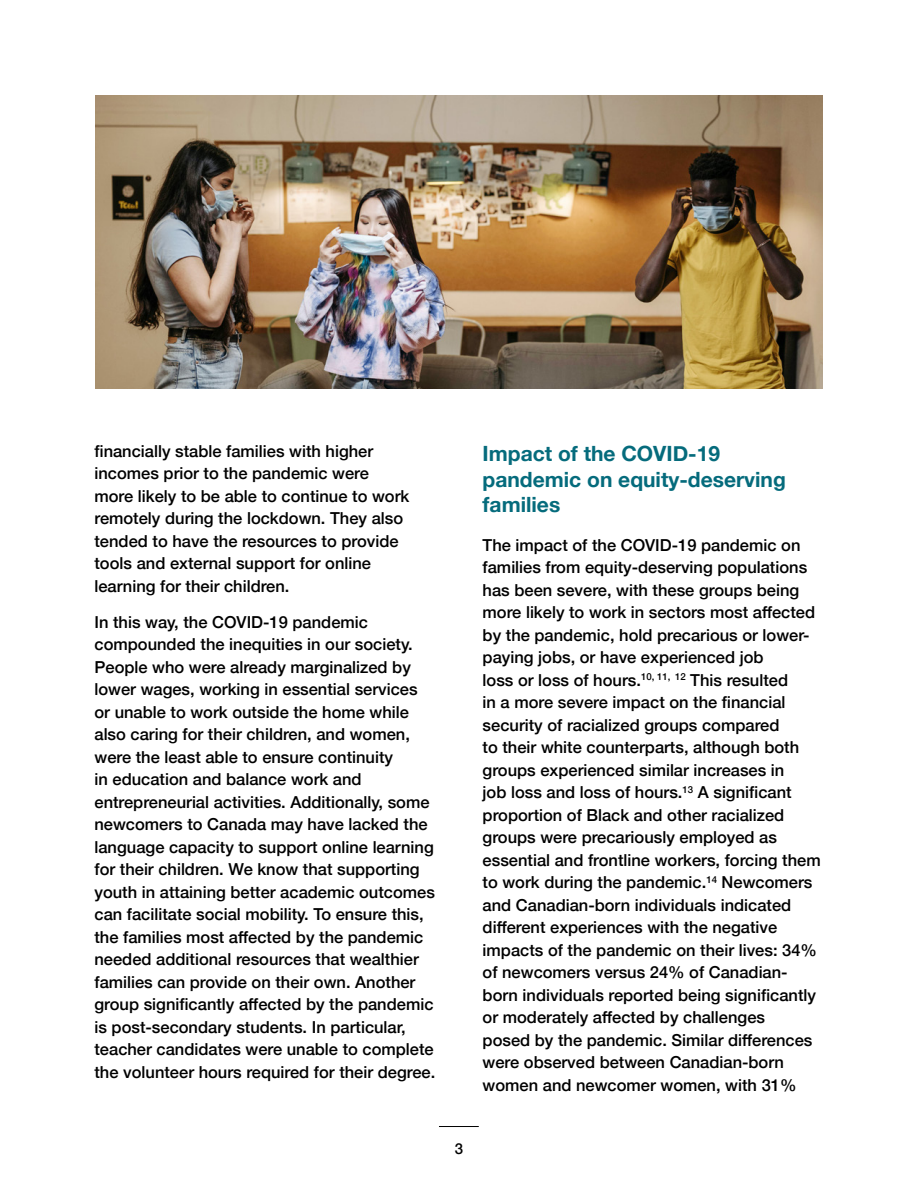
<style>
.page{position:relative;width:918px;height:1188px;background:#fff}
.page>*{position:absolute;margin:0;border:0;box-sizing:border-box;transform-origin:0 0}
.Paragraph{font:700 21px/25.5px "Helvetica Neue";color:#056b7c}
.Paragraph-2{font:500 16.5px/22.5px "Helvetica Neue";color:#000}
.H3-Text_Heading{font:500 16.5px/22.5px "Helvetica Neue";color:#000}
.t1{font:500 15px "Helvetica Neue";color:#000}
</style>
<div class="page">
<hr style="left:439px;top:1126px;width:40px;height:1px;background:#000">
<img style="left:95px;top:95px;width:728px;height:294px">
<h3 class="H3-Text_Heading" style="left:94px;top:438px;width:316px">financially stable families with higher incomes prior to the pandemic were more likely to be able to continue to work remotely during the lockdown. They also tended to have the resources to provide tools and external support for online learning for their children.</h3>
<p class="Paragraph-2" style="left:94px;top:609px;width:342px">In this way, the COVID-19 pandemic compounded the inequities in our society.<br>People who were already marginalized by lower wages, working in essential services or unable to work outside the home while also caring for their children, and women, were the least able to ensure continuity<br>in education and balance work and entrepreneurial activities. Additionally, some newcomers to Canada may have lacked the language capacity to support online learning for their children. We know that supporting youth in attaining better academic outcomes can facilitate social mobility. To ensure this, the families most affected by the pandemic needed additional resources that wealthier families can provide on their own. Another group significantly affected by the pandemic is post-secondary students. In particular, teacher candidates were unable to complete the volunteer hours required for their degree.</p>
<p class="Paragraph" style="left:483px;top:441px;width:305px">Impact of the COVID-19 pandemic on equity-deserving families</p>
<p class="Paragraph-2" style="left:483px;top:532px;width:340px">The impact of the COVID-19 pandemic on families from equity-deserving populations has been severe, with these groups being more likely to work in sectors most affected by the pandemic, hold precarious or lower&shy;paying jobs, or have experienced job<br>loss or loss of hours.<sup>10,</sup> <sup>11,</sup> <sup>12</sup> This resulted<br>in a more severe impact on the financial security of racialized groups compared<br>to their white counterparts, although both groups experienced similar increases in<br>job loss and loss of hours.<sup>13</sup> A significant proportion of Black and other racialized groups were precariously employed as essential and frontline workers, forcing them to work during the pandemic.<sup>14</sup> Newcomers and Canadian-born individuals indicated different experiences with the negative impacts of the pandemic on their lives: 34% of newcomers versus 24% of Canadian&shy;born individuals reported being significantly or moderately affected by challenges<br>posed by the pandemic. Similar differences were observed between Canadian-born women and newcomer women, with 31%</p>
<p class="t1" style="left:455px;top:1136px;width:10px">3</p>
</div>
